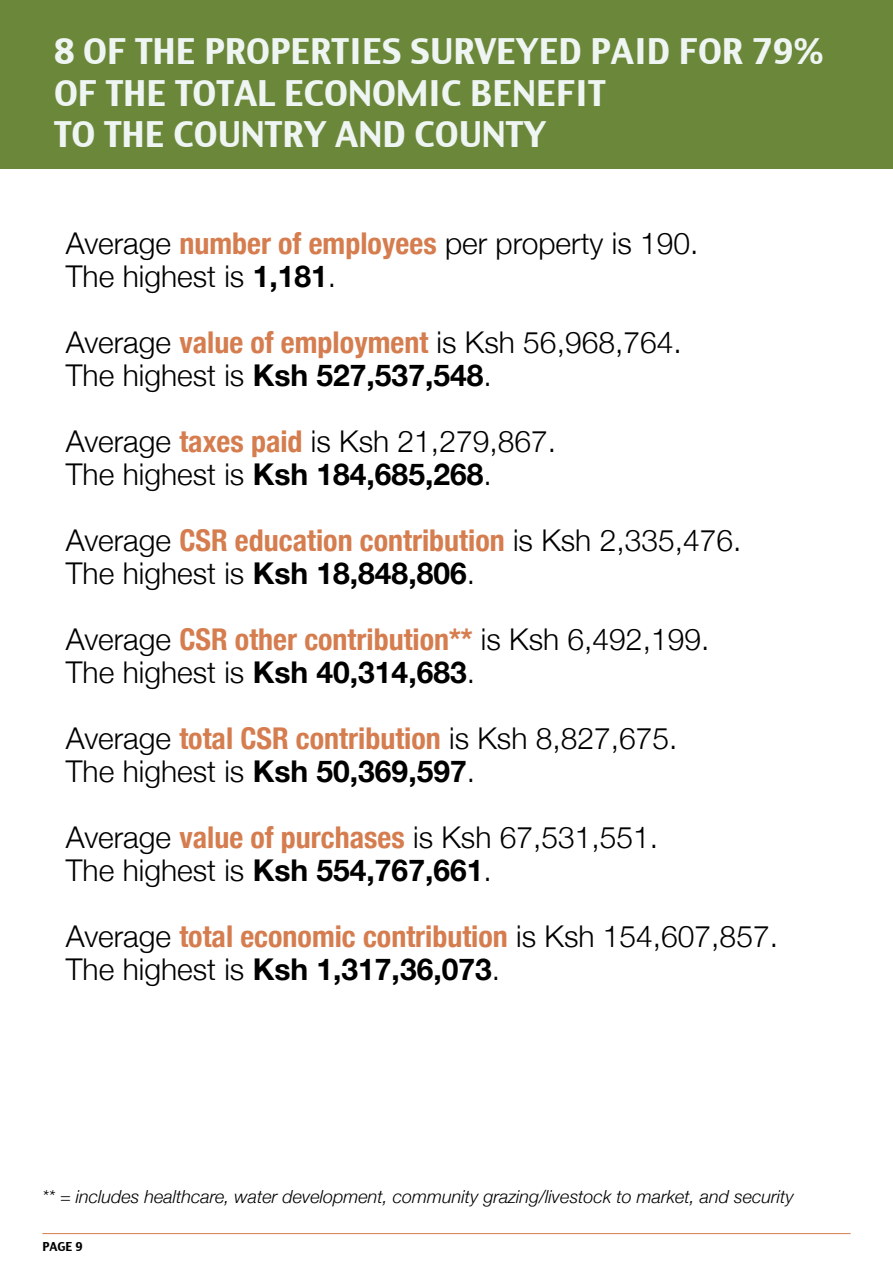
<style>
.page{position:relative;width:893px;height:1263px;background:#fff}
.page>*{position:absolute;margin:0;border:0;box-sizing:border-box;transform-origin:0 0}
.t1{font:34.5px/41.4px "Charcoal CY";color:#eff5f3}
.t2{font:300 30px/33px "Helvetica Neue";color:#000}
.t3{font:italic 300 18px "Helvetica Neue";color:#000}
.t4{font:12px "Charcoal CY";color:#000}
.s1{font-weight:700;font-stretch:condensed;color:#d57d4f}
.s2{font-weight:700}
</style>
<div class="page">
<hr style="left:42px;top:1233px;width:809px;height:1px;background:#d57d4f">
<div style="left:0;top:0;width:893px;height:169px;background:#6b883a"></div>
<p class="t1" style="left:54px;top:30px;width:102px">8 OF THE</p>
<p class="t1" style="left:204px;top:30px;width:21px">PROPERTIES</p>
<p class="t1" style="left:410px;top:30px;width:23px">SURVEYED</p>
<p class="t1" style="left:590px;top:30px;width:111px">PAID FOR</p>
<p class="t1" style="left:752px;top:30px;width:73px">79%</p>
<p class="t1" style="left:54px;top:72px;width:73px">OF THE</p>
<p class="t1" style="left:175px;top:72px;width:22px">TOTAL</p>
<p class="t1" style="left:284px;top:72px;width:23px">ECONOMIC</p>
<p class="t1" style="left:54px;top:72px;width:494px;text-indent:416px">BENEFIT<br>TO THE COUNTRY AND COUNTY</p>
<p class="t2" style="left:66px;top:225px;width:634px">Average <span class="s1">number of employees</span> per property is 190.<br>The highest is <span class="s2">1,181</span>.</p>
<p class="t2" style="left:66px;top:324px;width:617px">Average <span class="s1">value of employment</span> is Ksh 56,968,764.<br>The highest is <span class="s2">Ksh 527,537,548</span>.</p>
<p class="t2" style="left:66px;top:423px;width:492px">Average <span class="s1">taxes paid</span> is Ksh 21,279,867.<br>The highest is <span class="s2">Ksh 184,685,268</span>.</p>
<p class="t2" style="left:66px;top:522px;width:677px">Average <span class="s1">CSR education contribution</span> is Ksh 2,335,476.<br>The highest is <span class="s2">Ksh 18,848,806</span>.</p>
<p class="t2" style="left:66px;top:621px;width:645px">Average <span class="s1">CSR other contribution**</span> is Ksh 6,492,199.<br>The highest is <span class="s2">Ksh 40,314,683</span>.</p>
<p class="t2" style="left:66px;top:720px;width:613px">Average <span class="s1">total CSR contribution</span> is Ksh 8,827,675.<br>The highest is <span class="s2">Ksh 50,369,597</span>.</p>
<p class="t2" style="left:66px;top:819px;width:594px">Average <span class="s1">value of purchases</span> is Ksh 67,531,551.<br>The highest is <span class="s2">Ksh 554,767,661</span>.</p>
<p class="t2" style="left:66px;top:918px;width:713px">Average <span class="s1">total economic contribution</span> is Ksh 154,607,857.<br>The highest is <span class="s2">Ksh 1,317,36,073</span>.</p>
<p class="t3" style="left:42px;top:1183px;width:753px">** = includes healthcare, water development, community grazing/livestock to market, and security</p>
<p class="t4" style="left:42px;top:1238px;width:42px">PAGE 9</p>
</div>
